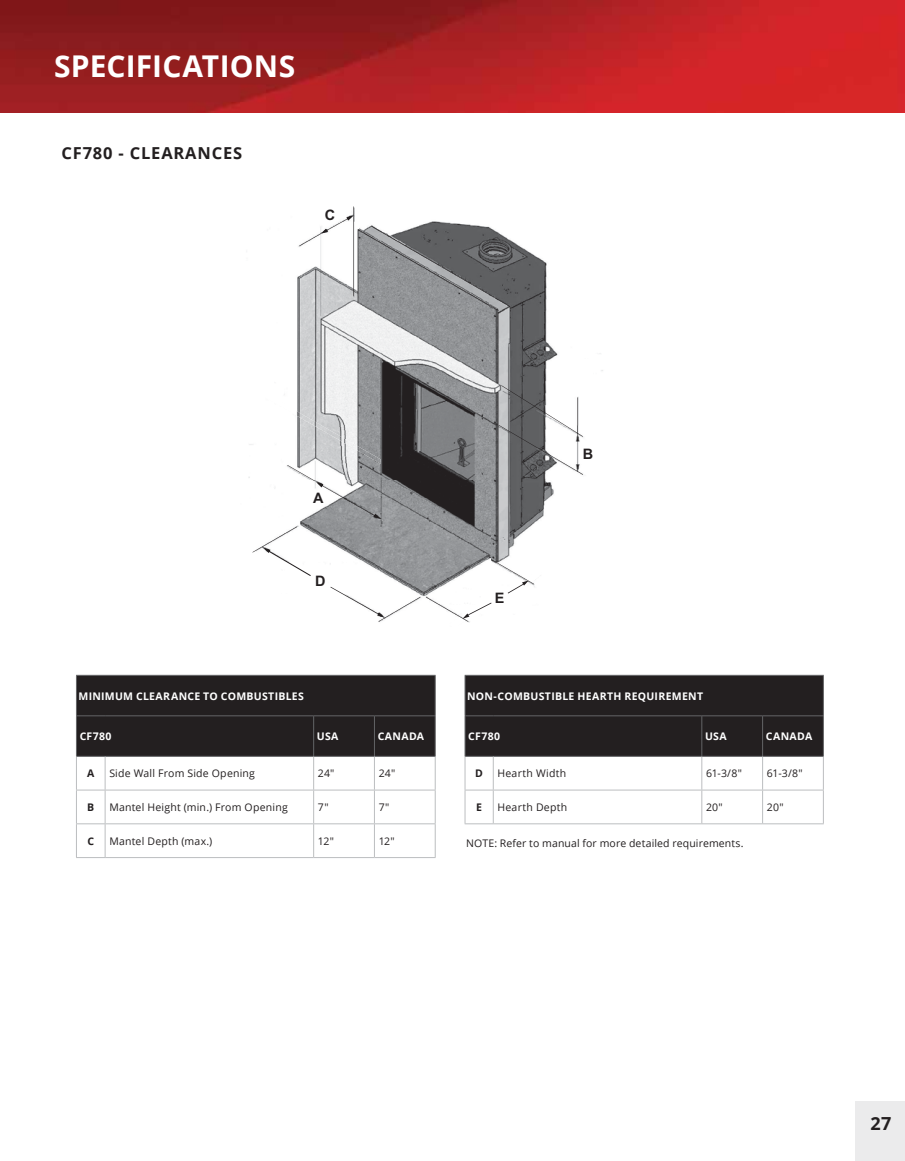
<style>
.page{position:relative;width:905px;height:1161px;background:#fff}
.page>*{position:absolute;margin:0;border:0;box-sizing:border-box;transform-origin:0 0}
.t1{font:700 30px "Open Sans";letter-spacing:.005em;color:#fff}
.t2{font:700 18px "Open Sans";color:#231f20}
.t3{font:700 16.5px "Open Sans";letter-spacing:.05em;color:#231f20}
.t4{font:700 14.4px "Arial";color:#231f20}
.t5{font:10.5px "Open Sans";letter-spacing:.02em;color:#231f20}
.t6{font:700 10.5px "Open Sans";letter-spacing:.025em;color:#fff}
.t7{font:700 10.5px "Open Sans";color:#231f20}
</style>
<div class="page">
<img style="left:0;top:0;width:904px;height:113px">
<div style="left:855px;top:1102px;width:49px;height:59px;background:#ebebec"></div>
<img style="left:248px;top:207px;width:355px;height:391px">
<hr style="left:353px;top:206px;width:1px;height:90px;background:#231f20">
<svg style="left:498px;top:385px;width:85px;height:90px"></svg>
<hr style="left:577px;top:397px;width:1px;height:37px;background:#231f20">
<svg style="left:287px;top:465px;width:93px;height:54px"></svg>
<svg style="left:252px;top:527px;width:59px;height:49px"></svg>
<svg style="left:330px;top:587px;width:90px;height:35px"></svg>
<svg style="left:299px;top:216px;width:210px;height:95px"></svg>
<img style="left:265px;top:393px;width:115px;height:71px">
<svg style="left:426px;top:559px;width:116px;height:64px"></svg>
<hr style="left:435px;top:716px;width:1px;height:40px;background:#636466">
<div style="left:76px;top:675px;width:359px;height:82px;background:#231f20"></div>
<hr style="left:105px;top:756px;width:208px;height:1px;background:#636466">
<hr style="left:313px;top:756px;width:61px;height:1px;background:#636466">
<hr style="left:374px;top:756px;width:61px;height:1px;background:#636466">
<hr style="left:435px;top:676px;width:1px;height:39px;background:#636466">
<hr style="left:76px;top:757px;width:1px;height:33px;background:#bcbec0">
<hr style="left:105px;top:757px;width:1px;height:33px;background:#bcbec0">
<hr style="left:313px;top:757px;width:1px;height:33px;background:#bcbec0">
<hr style="left:374px;top:757px;width:1px;height:33px;background:#bcbec0">
<hr style="left:435px;top:757px;width:1px;height:33px;background:#bcbec0">
<svg style="left:77px;top:790px;width:28px;height:1px"></svg>
<hr style="left:76px;top:790px;width:1px;height:33px;background:#bcbec0">
<hr style="left:105px;top:790px;width:208px;height:1px;background:#bcbec0">
<hr style="left:105px;top:790px;width:1px;height:33px;background:#bcbec0">
<hr style="left:313px;top:790px;width:61px;height:1px;background:#bcbec0">
<hr style="left:313px;top:790px;width:1px;height:33px;background:#bcbec0">
<hr style="left:374px;top:790px;width:61px;height:1px;background:#bcbec0">
<hr style="left:374px;top:790px;width:1px;height:33px;background:#bcbec0">
<hr style="left:435px;top:790px;width:1px;height:33px;background:#bcbec0">
<svg style="left:76px;top:823px;width:29px;height:1px"></svg>
<hr style="left:76px;top:824px;width:1px;height:33px;background:#bcbec0">
<hr style="left:105px;top:823px;width:208px;height:1px;background:#bcbec0">
<hr style="left:105px;top:824px;width:1px;height:33px;background:#bcbec0">
<hr style="left:313px;top:823px;width:61px;height:1px;background:#bcbec0">
<hr style="left:313px;top:824px;width:1px;height:33px;background:#bcbec0">
<hr style="left:374px;top:823px;width:61px;height:1px;background:#bcbec0">
<hr style="left:374px;top:824px;width:1px;height:33px;background:#bcbec0">
<hr style="left:435px;top:824px;width:1px;height:33px;background:#bcbec0">
<svg style="left:76px;top:857px;width:29px;height:1px"></svg>
<hr style="left:105px;top:857px;width:208px;height:1px;background:#bcbec0">
<hr style="left:313px;top:857px;width:61px;height:1px;background:#bcbec0">
<hr style="left:374px;top:857px;width:61px;height:1px;background:#bcbec0">
<hr style="left:823px;top:716px;width:1px;height:40px;background:#636466">
<div style="left:464px;top:675px;width:359px;height:82px;background:#231f20"></div>
<hr style="left:493px;top:756px;width:208px;height:1px;background:#636466">
<hr style="left:701px;top:756px;width:61px;height:1px;background:#636466">
<hr style="left:762px;top:756px;width:61px;height:1px;background:#636466">
<hr style="left:823px;top:676px;width:1px;height:39px;background:#636466">
<hr style="left:464px;top:757px;width:1px;height:33px;background:#bcbec0">
<hr style="left:493px;top:757px;width:1px;height:33px;background:#bcbec0">
<hr style="left:701px;top:757px;width:1px;height:33px;background:#bcbec0">
<hr style="left:762px;top:757px;width:1px;height:33px;background:#bcbec0">
<hr style="left:823px;top:757px;width:1px;height:33px;background:#bcbec0">
<svg style="left:465px;top:790px;width:28px;height:1px"></svg>
<hr style="left:464px;top:790px;width:1px;height:33px;background:#bcbec0">
<hr style="left:493px;top:790px;width:208px;height:1px;background:#bcbec0">
<hr style="left:493px;top:790px;width:1px;height:33px;background:#bcbec0">
<hr style="left:701px;top:790px;width:61px;height:1px;background:#bcbec0">
<hr style="left:701px;top:790px;width:1px;height:33px;background:#bcbec0">
<hr style="left:762px;top:790px;width:61px;height:1px;background:#bcbec0">
<hr style="left:762px;top:790px;width:1px;height:33px;background:#bcbec0">
<hr style="left:823px;top:790px;width:1px;height:33px;background:#bcbec0">
<svg style="left:464px;top:823px;width:29px;height:1px"></svg>
<hr style="left:493px;top:823px;width:208px;height:1px;background:#bcbec0">
<hr style="left:701px;top:823px;width:61px;height:1px;background:#bcbec0">
<hr style="left:762px;top:823px;width:61px;height:1px;background:#bcbec0">
<h1 class="t1" style="left:54px;top:45px;width:243px">SPECIFICATIONS</h1>
<h3 class="t3" style="left:61px;top:141px;width:182px">CF780 - CLEARANCES</h3>
<h3 class="t4" style="left:325px;top:205px;width:12px">C</h3>
<h3 class="t4" style="left:313px;top:487px;width:12px">A</h3>
<h3 class="t4" style="left:315px;top:571px;width:12px">D</h3>
<p class="t6" style="left:79px;top:688px;width:227px">MINIMUM CLEARANCE TO COMBUSTIBLES</p>
<p class="t6" style="left:80px;top:729px;width:33px">CF780</p>
<p class="t6" style="left:317px;top:729px;width:23px">USA</p>
<p class="t6" style="left:377px;top:729px;width:48px">CANADA</p>
<p class="t7" style="left:87px;top:766px;width:9px">A</p>
<p class="t5" style="left:109px;top:766px;width:147px">Side Wall From Side Opening</p>
<p class="t5" style="left:318px;top:766px;width:18px">24"</p>
<p class="t5" style="left:378px;top:766px;width:18px">24"</p>
<p class="t7" style="left:87px;top:800px;width:9px">B</p>
<p class="t5" style="left:109px;top:800px;width:180px">Mantel Height (min.) From Opening</p>
<p class="t5" style="left:318px;top:800px;width:12px">7"</p>
<p class="t5" style="left:378px;top:800px;width:12px">7"</p>
<p class="t7" style="left:87px;top:833px;width:8px">C</p>
<p class="t5" style="left:109px;top:834px;width:105px">Mantel Depth (max.)</p>
<p class="t5" style="left:318px;top:834px;width:18px">12"</p>
<p class="t5" style="left:378px;top:834px;width:18px">12"</p>
<h3 class="t4" style="left:495px;top:587px;width:11px">E</h3>
<h3 class="t4" style="left:583px;top:444px;width:12px">B</h3>
<p class="t6" style="left:467px;top:688px;width:237px">NON-COMBUSTIBLE HEARTH REQUIREMENT</p>
<p class="t6" style="left:468px;top:729px;width:33px">CF780</p>
<p class="t6" style="left:705px;top:729px;width:23px">USA</p>
<p class="t6" style="left:765px;top:729px;width:48px">CANADA</p>
<p class="t7" style="left:475px;top:766px;width:9px">D</p>
<p class="t5" style="left:497px;top:766px;width:70px">Hearth Width</p>
<p class="t5" style="left:706px;top:766px;width:37px">61-3/8"</p>
<p class="t5" style="left:766px;top:766px;width:37px">61-3/8"</p>
<p class="t7" style="left:476px;top:800px;width:7px">E</p>
<p class="t5" style="left:497px;top:800px;width:71px">Hearth Depth</p>
<p class="t5" style="left:706px;top:800px;width:18px">20"</p>
<p class="t5" style="left:766px;top:800px;width:18px">20"</p>
<p class="t5" style="left:466px;top:836px;width:279px">NOTE: Refer to manual for more detailed requirements.</p>
<h2 class="t2" style="left:870px;top:1111px;width:23px">27</h2>
</div>
